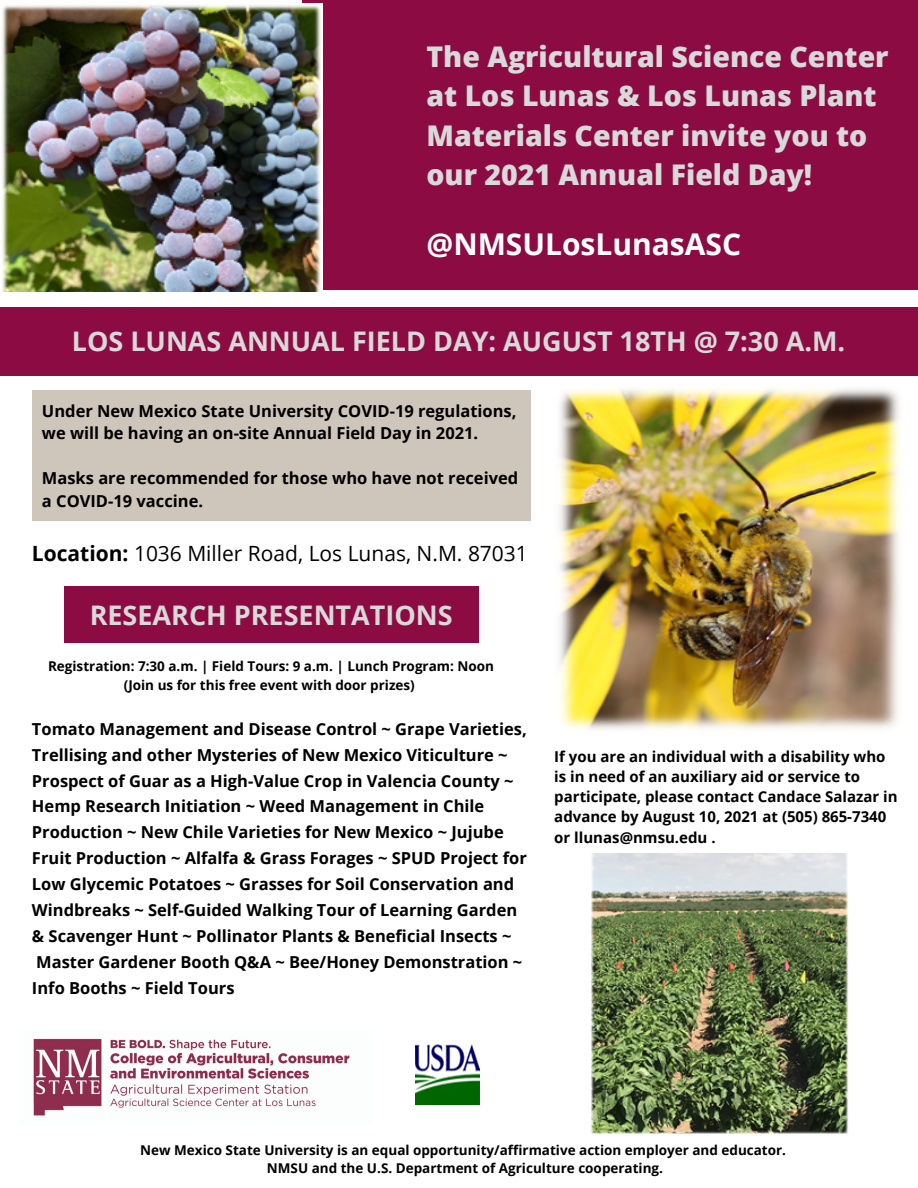
<style>
.page{position:relative;width:918px;height:1188px;background:#fff}
.page>*{position:absolute;margin:0;border:0;box-sizing:border-box;transform-origin:0 0}
.t1{font:700 30px "Open Sans";color:#fff}
.t2{font:800 28.5px/39.3px "Open Sans";color:#d9d9d9}
.t3{font:700 27px "Open Sans";color:#d9d9d9}
.t4{font:21px "Open Sans";color:#000}
.t5{font:700 16.5px/26px "Open Sans";color:#000}
.t6{font:700 15px/20.2px "Open Sans";color:#000}
.t7{font:700 13.5px "Open Sans";color:#000}
.s1{font-weight:700}
</style>
<div class="page">
<div style="left:302px;top:0;width:616px;height:290px;background:#8c0b42"></div>
<img style="left:33px;top:1038px;width:317px;height:78px">
<div style="left:0;top:307px;width:918px;height:68px;background:#8c0b42"></div>
<div style="left:64px;top:586px;width:415px;height:57px;background:#8c0b42"></div>
<div style="left:32px;top:390px;width:499px;height:130px;background:#cfc6bb"></div>
<img style="left:416px;top:1044px;width:64px;height:60px">
<img style="left:591px;top:853px;width:257px;height:281px">
<img style="left:559px;top:389px;width:340px;height:340px">
<img style="left:2px;top:3px;width:321px;height:289px">
<p class="t2" style="left:426px;top:36px;width:464px">The Agricultural Science Center at Los Lunas &amp; Los Lunas Plant<br>Materials Center invite you to our 2021 Annual Field Day!</p>
<p class="t1" style="left:426px;top:223px;width:316px">@NMSULosLunasASC</p>
<p class="t3" style="left:72px;top:323px;width:775px">LOS LUNAS ANNUAL FIELD DAY: AUGUST 18TH @ 7:30 A.M.</p>
<p class="t5" style="left:42px;top:399px;width:476px;line-height:22.5px">Under New Mexico State University COVID-19 regulations, we will be having an on-site Annual Field Day in 2021.</p>
<p class="t5" style="left:42px;top:467px;width:478px;line-height:22.5px">Masks are recommended for those who have not received a COVID-19 vaccine.</p>
<p class="t4" style="left:32px;top:539px;width:497px"><span class="s1">Location:</span> 1036 Miller Road, Los Lunas, N.M. 87031</p>
<p class="t3" style="left:90px;top:596px;width:364px">RESEARCH PRESENTATIONS</p>
<p class="t7" style="left:48px;top:656px;width:447px">Registration: 7:30 a.m. | Field Tours: 9 a.m. | Lunch Program: Noon</p>
<p class="t7" style="left:124px;top:675px;width:293px">(Join us for this free event with door prizes)</p>
<p class="t5" style="left:32px;top:715px;width:496px">Tomato Management and Disease Control ~ Grape Varieties, Trellising and other Mysteries of New Mexico Viticulture ~ Prospect of Guar as a High-Value Crop in Valencia County ~ Hemp Research Initiation ~ Weed Management in Chile Production ~ New Chile Varieties for New Mexico ~ Jujube Fruit Production ~ Alfalfa &amp; Grass Forages ~ SPUD Project for Low Glycemic Potatoes ~ Grasses for Soil Conservation and Windbreaks ~ Self-Guided Walking Tour of Learning Garden &amp; Scavenger Hunt ~ Pollinator Plants &amp; Beneficial Insects ~ Master Gardener Booth Q&amp;A ~ Bee/Honey Demonstration ~ Info Booths ~ Field Tours</p>
<p class="t6" style="left:554px;top:746px;width:345px">If you are an individual with a disability who is in need of an auxiliary aid or service to participate, please contact Candace Salazar in advance by August 10, 2021 at (505) 865-7340 or llunas@nmsu.edu .</p>
<p class="t7" style="left:140px;top:1141px;width:647px">New Mexico State University is an equal opportunity/affirmative action employer and educator.</p>
<p class="t7" style="left:267px;top:1159px;width:398px">NMSU and the U.S. Department of Agriculture cooperating.</p>
</div>
